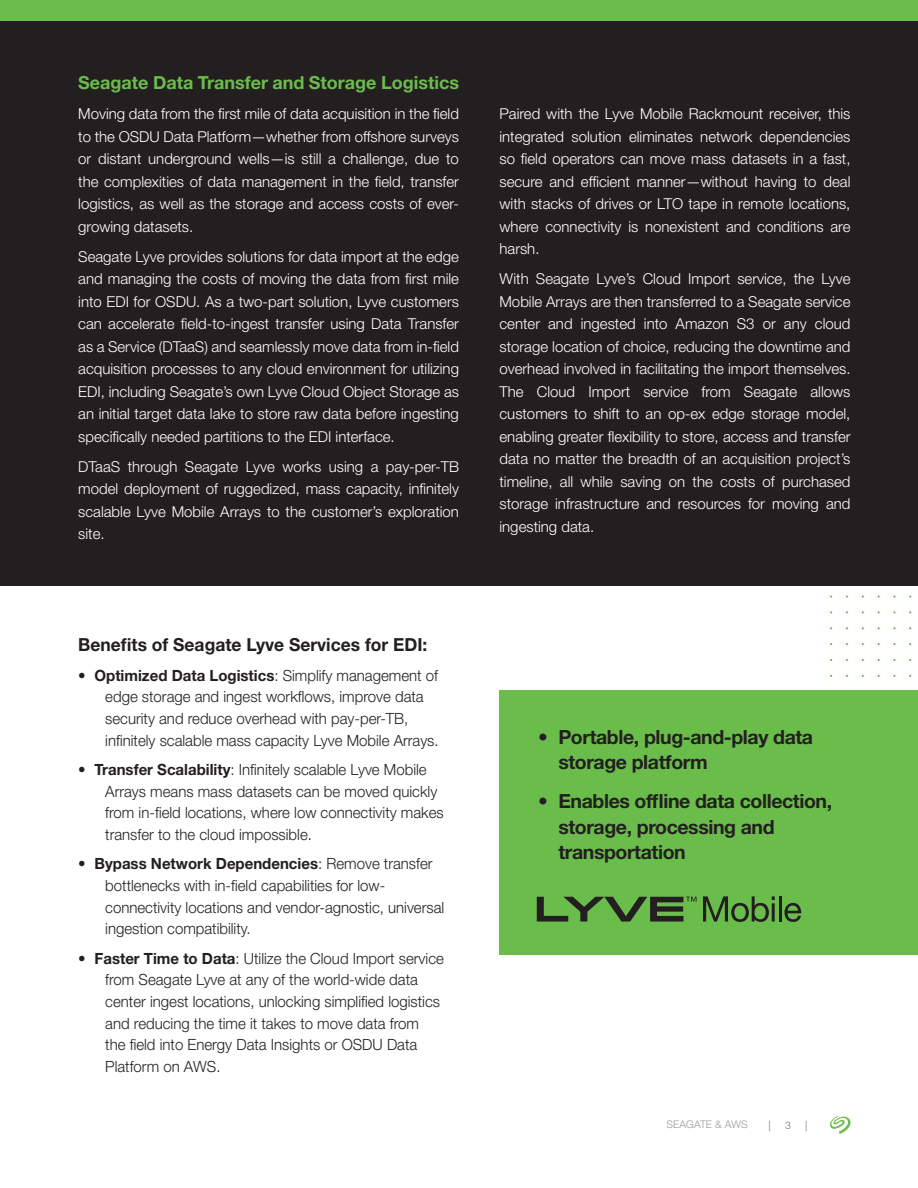
<style>
.page{position:relative;width:918px;height:1188px;background:#fff}
.page>*{position:absolute;margin:0;border:0;box-sizing:border-box;transform-origin:0 0}
.t1{font:700 19.5px/25.5px "Helvetica Neue LT Std";letter-spacing:-.02em;color:#231f20}
.Body_Copy{font:700 18px "Helvetica Neue LT Std";color:#6bbd4b}
.Body_Copy-2{font:700 18px "Helvetica Neue LT Std";color:#231f20}
.t2{font:300 15.45px/21.6px "Helvetica Neue LT Std";color:#231f20}
.Body_Copy-3{font:300 15px/22.5px "Helvetica Neue LT Std";color:#fff;text-align:justify}
.t3{font:300 10.5px "Helvetica Neue LT Std";letter-spacing:.07em;color:#6a747b}
.Body_Copy-4{font:300 10.5px "Helvetica Neue LT Std";letter-spacing:.01em;color:#979899}
.s1{font-weight:700}
</style>
<div class="page">
<svg style="left:830px;top:1116px;width:21px;height:18px"></svg>
<div style="left:0;top:0;width:918px;height:21px;background:#6bbd4b"></div>
<div style="left:0;top:21px;width:918px;height:1051px;background:#231f20"></div>
<div style="left:0;top:587px;width:918px;height:502px;background:#fff"></div>
<div style="left:500px;top:690px;width:418px;height:265px;background:#6bbd4b"></div>
<svg style="left:703px;top:896px;width:72px;height:26px"></svg>
<hr style="left:772px;top:903px;width:3px;height:19px;background:#231f20">
<hr style="left:779px;top:896px;width:3px;height:26px;background:#231f20">
<svg style="left:784px;top:903px;width:17px;height:19px"></svg>
<svg style="left:537px;top:897px;width:160px;height:25px"></svg>
<p class="Body_Copy" style="left:78px;top:72px;width:382px">Seagate Data Transfer and Storage Logistics</p>
<p class="Body_Copy-3" style="left:78px;top:102px;width:382px">Moving data from the first mile of data acquisition in the field to the OSDU Data Platform—whether from offshore surveys or distant underground wells—is still a challenge, due to the complexities of data management in the field, transfer logistics, as well as the storage and access costs of ever&shy;growing datasets.</p>
<p class="Body_Copy-3" style="left:78px;top:245px;width:382px">Seagate Lyve provides solutions for data import at the edge and managing the costs of moving the data from first mile into EDI for OSDU. As a two-part solution, Lyve customers can accelerate field-to-ingest transfer using Data Transfer as a Service (DTaaS) and seamlessly move data from in-field acquisition processes to any cloud environment for utilizing EDI, including Seagate’s own Lyve Cloud Object Storage as an initial target data lake to store raw data before ingesting specifically needed partitions to the EDI interface.</p>
<p class="Body_Copy-3" style="left:78px;top:455px;width:382px">DTaaS through Seagate Lyve works using a pay-per-TB model deployment of ruggedized, mass capacity, infinitely scalable Lyve Mobile Arrays to the customer’s exploration site.</p>
<p class="Body_Copy-2" style="left:78px;top:634px;width:351px">Benefits of Seagate Lyve Services for EDI:</p>
<p class="t2" style="left:105px;top:664px;width:335px;text-indent:-27px"><span class="s1">• Optimized Data Logistics</span>: Simplify management of edge storage and ingest workflows, improve data security and reduce overhead with pay-per-TB, infinitely scalable mass capacity Lyve Mobile Arrays.</p>
<p class="t2" style="left:105px;top:758px;width:340px;text-indent:-27px"><span class="s1">• Transfer Scalability</span>: Infinitely scalable Lyve Mobile Arrays means mass datasets can be moved quickly from in-field locations, where low connectivity makes transfer to the cloud impossible.</p>
<p class="t2" style="left:105px;top:853px;width:340px;text-indent:-27px"><span class="s1">• Bypass Network Dependencies</span>: Remove transfer bottlenecks with in-field capabilities for low&shy;connectivity locations and vendor-agnostic, universal ingestion compatibility.</p>
<p class="t2" style="left:105px;top:947px;width:340px;text-indent:-27px"><span class="s1">• Faster Time to Data</span>: Utilize the Cloud Import service from Seagate Lyve at any of the world-wide data center ingest locations, unlocking simplified logistics and reducing the time it takes to move data from<br>the field into Energy Data Insights or OSDU Data Platform on AWS.</p>
<p class="Body_Copy-3" style="left:500px;top:102px;width:353px">Paired with the Lyve Mobile Rackmount receiver, this integrated solution eliminates network dependencies so field operators can move mass datasets in a fast, secure and efficient manner—without having to deal with stacks of drives or LTO tape in remote locations, where connectivity is nonexistent and conditions are harsh.</p>
<p class="Body_Copy-3" style="left:500px;top:267px;width:353px">With Seagate Lyve’s Cloud Import service, the Lyve Mobile Arrays are then transferred to a Seagate service center and ingested into Amazon S3 or any cloud storage location of choice, reducing the downtime and overhead involved in facilitating the import themselves.<br>The Cloud Import service from Seagate allows customers to shift to an op-ex edge storage model, enabling greater flexibility to store, access and transfer data no matter the breadth of an acquisition project’s timeline, all while saving on the costs of purchased storage infrastructure and resources for moving and ingesting data.</p>
<p class="t1" style="left:558px;top:724px;width:256px;text-indent:-20px">• Portable, plug-and-play data storage platform</p>
<p class="t1" style="left:558px;top:788px;width:275px;text-indent:-20px">• Enables offline data collection, storage, processing and transportation</p>
<p class="t3" style="left:611px;top:1118px;width:138px">SEAGATE &amp; TERRADEPTH</p>
<p class="t3" style="left:769px;top:1118px;width:4px">|</p>
<p class="t3" style="left:785px;top:1118px;width:7px">3</p>
<p class="t3" style="left:805px;top:1118px;width:4px">|</p>
<p class="Body_Copy-4" style="left:666px;top:1118px;width:83px">SEAGATE &amp; AWS</p>
</div>
